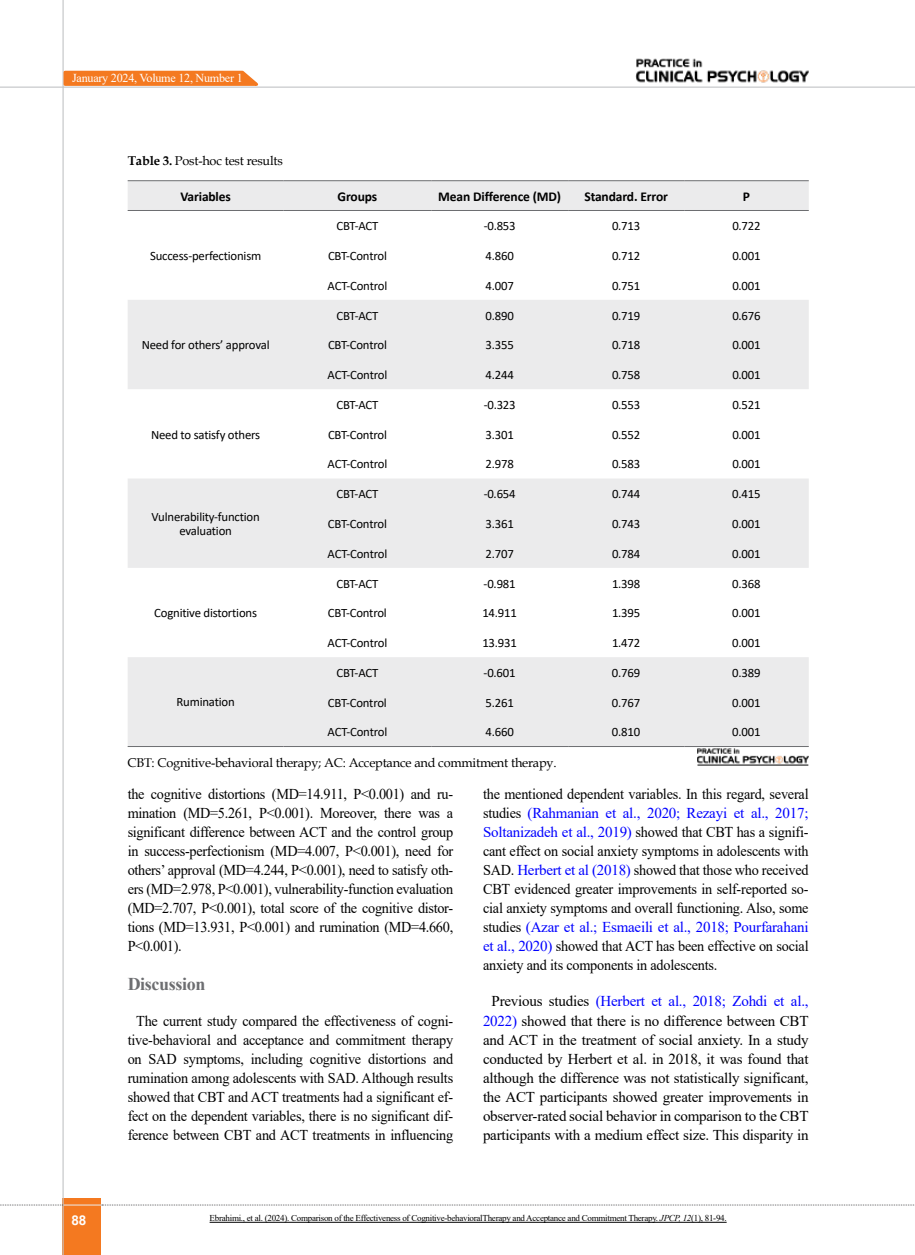
<style>
.page{position:relative;width:915px;height:1255px;background:#fff}
.page>*{position:absolute;margin:0;border:0;box-sizing:border-box;transform-origin:0 0}
.t1{font:700 18px "Times New Roman";letter-spacing:-.02em;color:#6d6e71}
.t2{font:15px/19px "Times New Roman";letter-spacing:-.015em;color:#000;text-align:justify;scale:.95 1}
.t3{font:15px/19px "Times New Roman";letter-spacing:-.015em;color:#000;text-align:center}
.t4{font:700 13.5px "Calibri";letter-spacing:-.01em;color:#000}
.t5{font:700 13.5px "Arial";color:#fff}
.t6{font:12.75px/13.5px "Calibri";letter-spacing:-.015em;color:#000;text-align:center}
.t7{font:12.75px "Book Antiqua";letter-spacing:-.015em;color:#000}
.t8{font:12.15px "Times New Roman";letter-spacing:-.02em;color:#fff}
.t9{font:9px "Times New Roman";letter-spacing:-.03em;color:#000}
.s1{font-weight:700}
.s2{color:#00f}
.s3{font-style:italic}
</style>
<div class="page">
<div style="left:63px;top:1198px;width:38px;height:56px;background:#f47920"></div>
<hr style="left:62px;top:0;width:2px;height:1254px;background:#c2c4c6">
<hr style="left:0;top:87px;width:914px;height:1px;background:#c2c4c6">
<hr style="left:63px;top:1204px;width:38px;height:1px;background:#ebebec">
<svg style="left:0;top:1204px;width:63px;height:1px"></svg>
<svg style="left:102px;top:1204px;width:813px;height:1px"></svg>
<svg style="left:62px;top:69px;width:203px;height:18px;background:#f4944f"></svg>
<img style="left:635px;top:58px;width:173px;height:25px">
<svg style="left:128px;top:181px;width:680px;height:565px;fill:#ebebec"></svg>
<hr style="left:128px;top:746px;width:155px;height:1px;background:#6d6e71">
<hr style="left:283px;top:746px;width:148px;height:1px;background:#6d6e71">
<hr style="left:431px;top:746px;width:137px;height:1px;background:#6d6e71">
<hr style="left:568px;top:746px;width:116px;height:1px;background:#6d6e71">
<hr style="left:684px;top:746px;width:124px;height:1px;background:#6d6e71">
<hr style="left:128px;top:180px;width:155px;height:1px;background:#6d6e71">
<hr style="left:283px;top:180px;width:148px;height:1px;background:#6d6e71">
<hr style="left:431px;top:180px;width:137px;height:1px;background:#6d6e71">
<hr style="left:568px;top:180px;width:116px;height:1px;background:#6d6e71">
<hr style="left:684px;top:180px;width:124px;height:1px;background:#6d6e71">
<hr style="left:128px;top:210px;width:155px;height:1px;background:#6d6e71">
<hr style="left:283px;top:210px;width:148px;height:1px;background:#6d6e71">
<hr style="left:431px;top:210px;width:137px;height:1px;background:#6d6e71">
<hr style="left:568px;top:210px;width:116px;height:1px;background:#6d6e71">
<hr style="left:684px;top:210px;width:124px;height:1px;background:#6d6e71">
<img style="left:697px;top:748px;width:111px;height:18px">
<hr style="left:697px;top:764px;width:111px;height:1px;background:#000">
<hr style="left:209px;top:1221px;width:517px;height:1px;background:#000">
<p class="t8" style="left:72px;top:69px;width:172px">January 2024, Volume 12, Number 1</p>
<p class="t7" style="left:128px;top:151px;width:157px"><span class="s1">Table 3.</span> Post-hoc test results</p>
<p class="t4" style="left:180px;top:187px;width:52px">Variables</p>
<p class="t4" style="left:337px;top:187px;width:41px">Groups</p>
<p class="t4" style="left:438px;top:187px;width:124px">Mean Difference (MD)</p>
<p class="t4" style="left:584px;top:187px;width:85px">Standard. Error</p>
<p class="t4" style="left:742px;top:187px;width:9px">P</p>
<p class="t6" style="left:150px;top:249px;width:113px">Success-perfectionism</p>
<p class="t6" style="left:142px;top:338px;width:129px">Need for others’ approval</p>
<p class="t6" style="left:151px;top:427px;width:111px">Need to satisfy others</p>
<p class="t6" style="left:151px;top:510px;width:110px">Vulnerability-function evaluation</p>
<p class="t6" style="left:154px;top:606px;width:104px">Cognitive distortions</p>
<p class="t6" style="left:336px;top:219px;width:43px">CBT-ACT</p>
<p class="t6" style="left:483px;top:219px;width:34px">-0.853</p>
<p class="t6" style="left:611px;top:219px;width:30px">0.713</p>
<p class="t6" style="left:732px;top:219px;width:30px">0.722</p>
<p class="t6" style="left:328px;top:249px;width:60px">CBT-Control</p>
<p class="t6" style="left:485px;top:249px;width:30px">4.860</p>
<p class="t6" style="left:611px;top:249px;width:30px">0.712</p>
<p class="t6" style="left:732px;top:249px;width:30px">0.001</p>
<p class="t6" style="left:327px;top:278px;width:61px">ACT-Control</p>
<p class="t6" style="left:485px;top:278px;width:30px">4.007</p>
<p class="t6" style="left:611px;top:278px;width:30px">0.751</p>
<p class="t6" style="left:732px;top:278px;width:30px">0.001</p>
<p class="t6" style="left:336px;top:308px;width:43px">CBT-ACT</p>
<p class="t6" style="left:485px;top:308px;width:30px">0.890</p>
<p class="t6" style="left:611px;top:308px;width:30px">0.719</p>
<p class="t6" style="left:732px;top:308px;width:30px">0.676</p>
<p class="t6" style="left:328px;top:338px;width:60px">CBT-Control</p>
<p class="t6" style="left:485px;top:338px;width:30px">3.355</p>
<p class="t6" style="left:611px;top:338px;width:30px">0.718</p>
<p class="t6" style="left:732px;top:338px;width:30px">0.001</p>
<p class="t6" style="left:327px;top:368px;width:61px">ACT-Control</p>
<p class="t6" style="left:485px;top:368px;width:30px">4.244</p>
<p class="t6" style="left:611px;top:368px;width:30px">0.758</p>
<p class="t6" style="left:732px;top:368px;width:30px">0.001</p>
<p class="t6" style="left:336px;top:397px;width:43px">CBT-ACT</p>
<p class="t6" style="left:483px;top:397px;width:34px">-0.323</p>
<p class="t6" style="left:611px;top:397px;width:30px">0.553</p>
<p class="t6" style="left:732px;top:397px;width:30px">0.521</p>
<p class="t6" style="left:328px;top:427px;width:60px">CBT-Control</p>
<p class="t6" style="left:485px;top:427px;width:30px">3.301</p>
<p class="t6" style="left:611px;top:427px;width:30px">0.552</p>
<p class="t6" style="left:732px;top:427px;width:30px">0.001</p>
<p class="t6" style="left:327px;top:457px;width:61px">ACT-Control</p>
<p class="t6" style="left:485px;top:457px;width:30px">2.978</p>
<p class="t6" style="left:611px;top:457px;width:30px">0.583</p>
<p class="t6" style="left:732px;top:457px;width:30px">0.001</p>
<p class="t6" style="left:336px;top:487px;width:43px">CBT-ACT</p>
<p class="t6" style="left:483px;top:487px;width:34px">-0.654</p>
<p class="t6" style="left:611px;top:487px;width:30px">0.744</p>
<p class="t6" style="left:732px;top:487px;width:30px">0.415</p>
<p class="t6" style="left:328px;top:516px;width:60px">CBT-Control</p>
<p class="t6" style="left:485px;top:516px;width:30px">3.361</p>
<p class="t6" style="left:611px;top:516px;width:30px">0.743</p>
<p class="t6" style="left:732px;top:516px;width:30px">0.001</p>
<p class="t6" style="left:327px;top:546px;width:61px">ACT-Control</p>
<p class="t6" style="left:485px;top:546px;width:30px">2.707</p>
<p class="t6" style="left:611px;top:546px;width:30px">0.784</p>
<p class="t6" style="left:732px;top:546px;width:30px">0.001</p>
<p class="t6" style="left:336px;top:576px;width:43px">CBT-ACT</p>
<p class="t6" style="left:483px;top:576px;width:34px">-0.981</p>
<p class="t6" style="left:611px;top:576px;width:30px">1.398</p>
<p class="t6" style="left:732px;top:576px;width:30px">0.368</p>
<p class="t6" style="left:328px;top:606px;width:60px">CBT-Control</p>
<p class="t6" style="left:482px;top:606px;width:36px">14.911</p>
<p class="t6" style="left:611px;top:606px;width:30px">1.395</p>
<p class="t6" style="left:732px;top:606px;width:30px">0.001</p>
<p class="t6" style="left:327px;top:635px;width:61px">ACT-Control</p>
<p class="t6" style="left:482px;top:635px;width:36px">13.931</p>
<p class="t6" style="left:611px;top:635px;width:30px">1.472</p>
<p class="t6" style="left:732px;top:635px;width:30px">0.001</p>
<p class="t6" style="left:336px;top:665px;width:43px">CBT-ACT</p>
<p class="t6" style="left:483px;top:665px;width:34px">-0.601</p>
<p class="t6" style="left:611px;top:665px;width:30px">0.769</p>
<p class="t6" style="left:732px;top:665px;width:30px">0.389</p>
<p class="t6" style="left:328px;top:695px;width:60px">CBT-Control</p>
<p class="t6" style="left:485px;top:695px;width:30px">5.261</p>
<p class="t6" style="left:611px;top:695px;width:30px">0.767</p>
<p class="t6" style="left:732px;top:695px;width:30px">0.001</p>
<p class="t6" style="left:327px;top:725px;width:61px">ACT-Control</p>
<p class="t6" style="left:485px;top:725px;width:30px">4.660</p>
<p class="t6" style="left:611px;top:725px;width:30px">0.810</p>
<p class="t6" style="left:732px;top:725px;width:30px">0.001</p>
<p class="t7" style="left:128px;top:754px;width:430px">CBT: Cognitive-behavioral therapy; AC: Acceptance and commitment therapy.</p>
<p class="t6" style="left:176px;top:695px;width:60px">Rumination</p>
<p class="t5" style="left:71px;top:1210px;width:17px">88</p>
<p class="t2" style="left:128px;top:783px;width:344px">the cognitive distortions (MD=14.911, P&lt;0.001) and ru&shy;mination (MD=5.261, P&lt;0.001). Moreover, there was a significant difference between ACT and the control group in success-perfectionism (MD=4.007, P&lt;0.001), need for others’ approval (MD=4.244, P&lt;0.001), need to satisfy oth&shy;ers (MD=2.978, P&lt;0.001), vulnerability-function evaluation (MD=2.707, P&lt;0.001), total score of the cognitive distor&shy;tions (MD=13.931, P&lt;0.001) and rumination (MD=4.660, P&lt;0.001).</p>
<p class="t1" style="left:128px;top:970px;width:79px">Discussion</p>
<p class="t2" style="left:128px;top:1010px;width:344px;text-align:center">The current study compared the effectiveness of cogni&shy;tive-behavioral and acceptance and commitment therapy on SAD symptoms, including cognitive distortions and rumination among adolescents with SAD. Although results showed that CBT and ACT treatments had a significant ef&shy;fect on the dependent variables, there is no significant dif&shy;ference between CBT and ACT treatments in influencing</p>
<p class="t2" style="left:483px;top:783px;width:344px">the mentioned dependent variables. In this regard, several studies <span class="s2">(Rahmanian et al., 2020; Rezayi et al., 2017; Soltanizadeh et al., 2019)</span> showed that CBT has a signifi&shy;cant effect on social anxiety symptoms in adolescents with SAD. <span class="s2">Herbert et al (2018)</span> showed that those who received CBT evidenced greater improvements in self-reported so&shy;cial anxiety symptoms and overall functioning. Also, some studies <span class="s2">(Azar et al.; Esmaeili et al., 2018; Pourfarahani et al., 2020)</span> showed that ACT has been effective on social anxiety and its components in adolescents.</p>
<p class="t3" style="left:483px;top:991px;width:327px">Previous studies <span class="s2">(Herbert et al., 2018; Zohdi et al., 2022)</span> showed that there is no difference between CBT and ACT in the treatment of social anxiety. In a study conducted by Herbert et al. in 2018, it was found that although the difference was not statistically significant, the ACT participants showed greater improvements in observer-rated social behavior in comparison to the CBT participants with a medium effect size. This disparity in</p>
<p class="t9" style="left:209px;top:1211px;width:518px">Ebrahimi., et al. (2024). Comparison of the Effectiveness of Cognitive-behavioralTherapy and Acceptance and Commitment Therapy. <span class="s3">JPCP, 12</span>(1), 81-94.</p>
</div>
